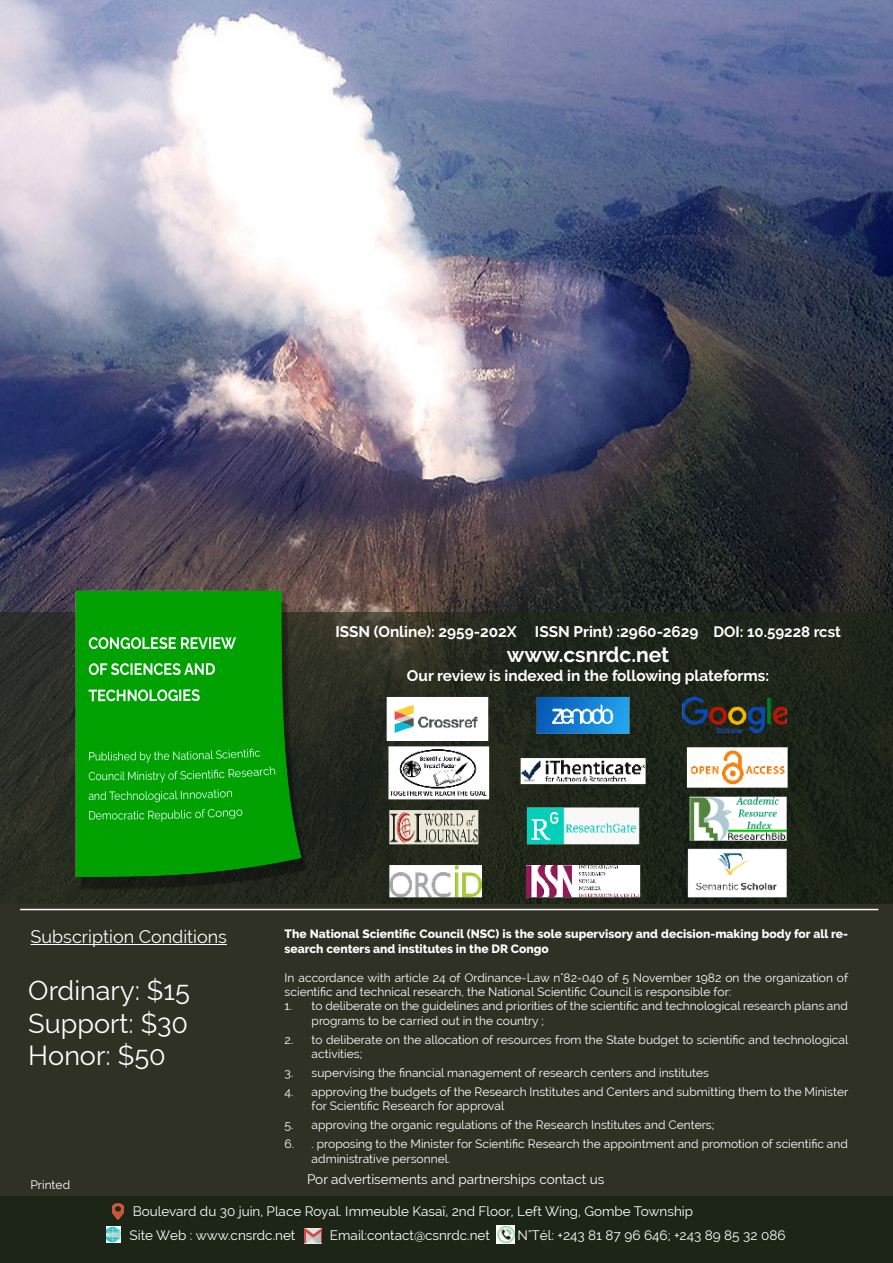
<style>
.page{position:relative;width:893px;height:1263px;background:#fff}
.page>*{position:absolute;margin:0;border:0;box-sizing:border-box;transform-origin:0 0}
.t1{font:27px "Raleway";color:#fff}
.t2{font:700 21px "Raleway";color:#fff}
.t3{font:18px "Raleway";color:#fff}
.t4{font:700 15.3px "Raleway";color:#fff}
.t5{font:13.5px "Raleway";color:#fff}
.t6{font:12px/14.4px "Raleway";color:#fff}
.t7{font:800 12px/14.4px "Raleway";color:#fff}
.s1{font-size:15px}
</style>
<div class="page">
<img style="left:0;top:0;width:893px;height:612px">
<svg style="left:0;top:612px;width:893px;height:292px;background:#21271d"></svg>
<div style="left:0;top:904px;width:893px;height:358px;background:#2e3124"></div>
<hr style="left:20px;top:909px;width:858px;height:1px;background:#fff">
<img style="left:31px;top:526px;width:325px;height:385px">
<img style="left:360px;top:681px;width:457px;height:230px">
<hr style="left:31px;top:944px;width:196px;height:1px;background:#fff">
<div style="left:0;top:1196px;width:893px;height:67px;background:#1d2616"></div>
<svg style="left:496px;top:1225px;width:1px;height:19px"></svg>
<img style="left:497px;top:1225px;width:18px;height:19px">
<img style="left:305px;top:1229px;width:17px;height:14px">
<img style="left:112px;top:1204px;width:11px;height:16px">
<img style="left:107px;top:1226px;width:13px;height:17px">
<p class="t4" style="left:335px;top:623px;width:507px">ISSN (Online): 2959-202X ISSN Print) :2960-2629 <span class="s1">DOI: 10.59228 rcst</span></p>
<p class="t2" style="left:507px;top:643px;width:164px">www.csnrdc.net</p>
<p class="t4" style="left:407px;top:666px;width:364px">Our review is indexed in the following plateforms:</p>
<p class="t7" style="left:285px;top:927px;width:565px">The National Scientific Council (NSC) is the sole supervisory and decision-making body for all re&shy;search centers and institutes in the DR Congo</p>
<p class="t6" style="left:285px;top:970px;width:565px">In accordance with article 24 of Ordinance-Law n°82-040 of 5 November 1982 on the organization of scientific and technical research, the National Scientific Council is responsible for:</p>
<p class="t6" style="left:312px;top:999px;width:538px;text-indent:-27px">1. to deliberate on the guidelines and priorities of the scientific and technological research plans and programs to be carried out in the country ;</p>
<p class="t6" style="left:312px;top:1032px;width:538px;text-indent:-27px">2. to deliberate on the allocation of resources from the State budget to scientific and technological activities;</p>
<p class="t6" style="left:285px;top:1065px;width:426px">3. supervising the financial management of research centers and institutes</p>
<p class="t6" style="left:312px;top:1084px;width:538px;text-indent:-27px">4. approving the budgets of the Research Institutes and Centers and submitting them to the Minister for Scientific Research for approval</p>
<p class="t6" style="left:285px;top:1118px;width:431px">5. approving the organic regulations of the Research Institutes and Centers;</p>
<p class="t6" style="left:312px;top:1137px;width:538px;text-indent:-27px">6. . proposing to the Minister for Scientific Research the appointment and promotion of scientific and administrative personnel.</p>
<p class="t5" style="left:307px;top:1171px;width:299px">Por advertisements and partnerships contact us</p>
<p class="t5" style="left:133px;top:1203px;width:562px">Boulevard du 30 juin, Place Royal. Immeuble Kasaï, 2nd Floor, Left Wing, Gombe Township</p>
<p class="t5" style="left:130px;top:1227px;width:167px">Site Web : www.cnsrdc.net</p>
<p class="t5" style="left:330px;top:1227px;width:161px">Email:contact@csnrdc.net</p>
<p class="t5" style="left:518px;top:1227px;width:270px">N°Tél: +243 81 87 96 646; +243 89 85 32 086</p>
<p class="t3" style="left:31px;top:926px;width:198px">Subscription Conditions</p>
<p class="t1" style="left:28px;top:975px;width:163px">Ordinary: $15</p>
<p class="t1" style="left:28px;top:1007px;width:161px">Support: $30</p>
<p class="t1" style="left:28px;top:1040px;width:139px">Honor: $50</p>
<p class="t6" style="left:31px;top:1178px;width:41px">Printed</p>
</div>
